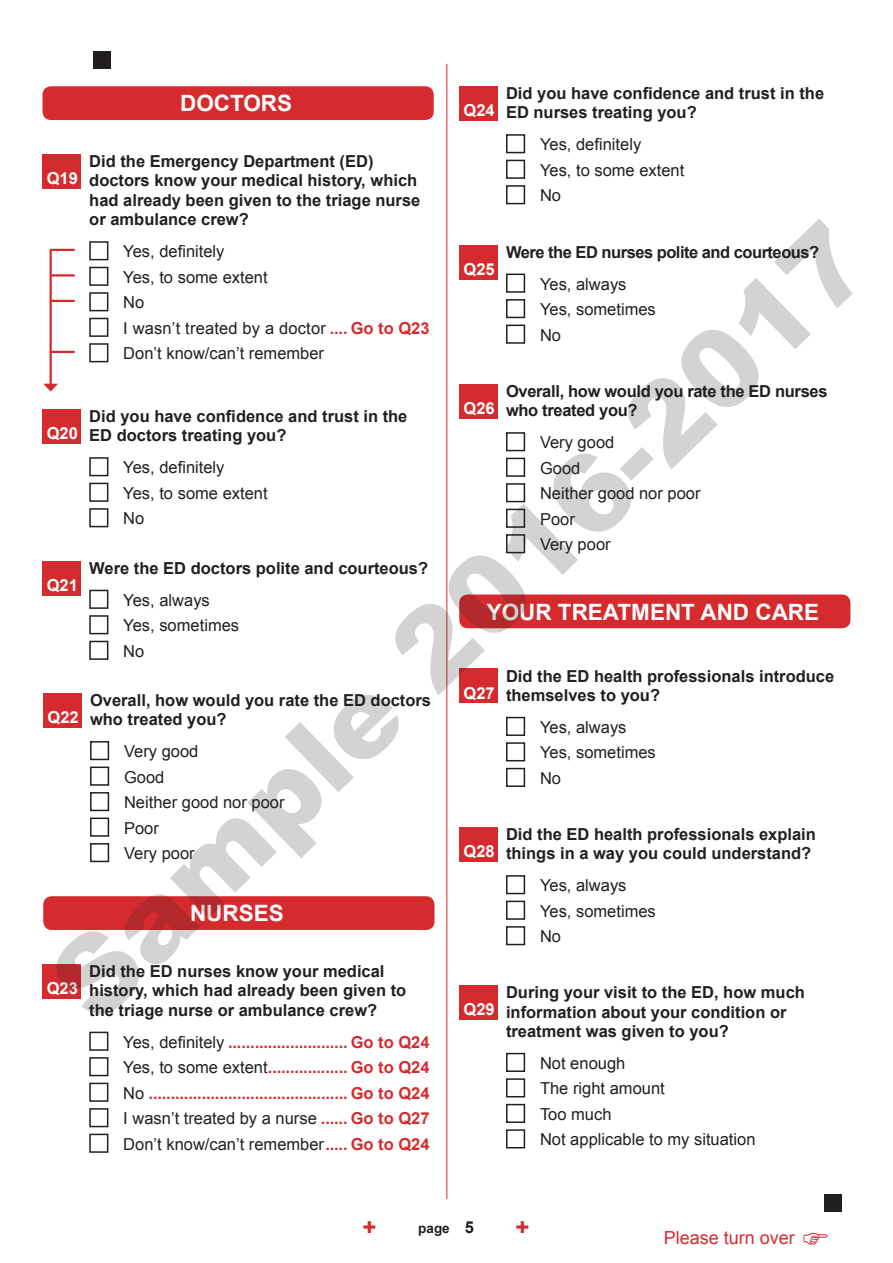
<style>
.page{position:relative;width:893px;height:1263px;background:#fff}
.page>*{position:absolute;margin:0;border:0;box-sizing:border-box;transform-origin:0 0}
.t1{font:900 108px "Arial";color:#231f20}
.t2{font:700 22.5px "Arial";color:#fff}
.t3{font:18px "Arial";color:#d52b2e}
.t4{font:700 16.5px/19.5px "Arial";color:#231f20}
.t5{font:16.5px/25.5px "Arial";color:#231f20}
.t6{font:700 16.5px/25.5px "Arial";color:#d52b2e;text-align:justify}
.t7{font:700 16.5px/19.5px "Arial";letter-spacing:-.02em;color:#231f20}
.t8{font:700 16.5px "Arial";letter-spacing:-.03em;color:#231f20}
.t9{font:700 16.5px "Arial";color:#fff}
.t10{font:700 13.5px "Arial";color:#231f20}
.s1{font-weight:700;color:#d52b2e}
.s2{font-weight:400;color:#231f20}
.s3{font-size:16.5px}
</style>
<div class="page">
<div style="left:825px;top:1195px;width:17px;height:17px;background:#231f20"></div>
<div style="left:94px;top:51px;width:17px;height:17px;background:#231f20"></div>
<hr style="left:446px;top:64px;width:1px;height:1135px;background:#d52b2e">
<div style="left:43px;top:409px;width:38px;height:34px;background:#d52b2e"></div>
<div style="left:89px;top:457px;width:19px;height:19px;border:2px solid #231f20"></div>
<div style="left:89px;top:483px;width:19px;height:19px;border:2px solid #231f20"></div>
<div style="left:89px;top:508px;width:19px;height:19px;border:2px solid #231f20"></div>
<div style="left:459px;top:86px;width:38px;height:34px;background:#d52b2e"></div>
<div style="left:506px;top:134px;width:19px;height:19px;border:2px solid #231f20"></div>
<div style="left:506px;top:160px;width:19px;height:19px;border:2px solid #231f20"></div>
<div style="left:506px;top:185px;width:19px;height:19px;border:2px solid #231f20"></div>
<div style="left:43px;top:693px;width:39px;height:34px;background:#d52b2e"></div>
<div style="left:90px;top:741px;width:19px;height:19px;border:2px solid #231f20"></div>
<div style="left:90px;top:766px;width:19px;height:20px;border:2px solid #231f20"></div>
<div style="left:90px;top:792px;width:19px;height:19px;border:2px solid #231f20"></div>
<div style="left:90px;top:817px;width:19px;height:20px;border:2px solid #231f20"></div>
<div style="left:90px;top:843px;width:19px;height:19px;border:2px solid #231f20"></div>
<div style="left:459px;top:384px;width:38px;height:34px;background:#d52b2e"></div>
<div style="left:506px;top:432px;width:19px;height:19px;border:2px solid #231f20"></div>
<div style="left:506px;top:458px;width:19px;height:19px;border:2px solid #231f20"></div>
<div style="left:506px;top:483px;width:19px;height:19px;border:2px solid #231f20"></div>
<div style="left:506px;top:509px;width:19px;height:19px;border:2px solid #231f20"></div>
<div style="left:506px;top:534px;width:19px;height:19px;border:2px solid #231f20"></div>
<div style="left:43px;top:561px;width:38px;height:34px;background:#d52b2e"></div>
<div style="left:89px;top:590px;width:19px;height:19px;border:2px solid #231f20"></div>
<div style="left:89px;top:615px;width:19px;height:19px;border:2px solid #231f20"></div>
<div style="left:89px;top:641px;width:19px;height:19px;border:2px solid #231f20"></div>
<div style="left:459px;top:245px;width:38px;height:34px;background:#d52b2e"></div>
<div style="left:506px;top:274px;width:19px;height:19px;border:2px solid #231f20"></div>
<div style="left:506px;top:299px;width:19px;height:19px;border:2px solid #231f20"></div>
<div style="left:506px;top:325px;width:19px;height:19px;border:2px solid #231f20"></div>
<div style="left:43px;top:154px;width:38px;height:34px;background:#d52b2e"></div>
<div style="left:89px;top:241px;width:19px;height:19px;border:2px solid #231f20"></div>
<div style="left:89px;top:267px;width:19px;height:19px;border:2px solid #231f20"></div>
<div style="left:89px;top:292px;width:19px;height:19px;border:2px solid #231f20"></div>
<div style="left:89px;top:318px;width:19px;height:19px;border:2px solid #231f20"></div>
<div style="left:89px;top:343px;width:19px;height:19px;border:2px solid #231f20"></div>
<div style="left:43px;top:964px;width:38px;height:34px;background:#d52b2e"></div>
<div style="left:89px;top:1032px;width:19px;height:19px;border:2px solid #231f20"></div>
<div style="left:89px;top:1057px;width:19px;height:19px;border:2px solid #231f20"></div>
<div style="left:89px;top:1083px;width:19px;height:19px;border:2px solid #231f20"></div>
<div style="left:89px;top:1108px;width:19px;height:19px;border:2px solid #231f20"></div>
<div style="left:89px;top:1134px;width:19px;height:19px;border:2px solid #231f20"></div>
<div style="left:43px;top:86px;width:391px;height:34px;background:#d52b2e;border-radius:9px"></div>
<div style="left:43px;top:896px;width:391px;height:34px;background:#d52b2e;border-radius:9px"></div>
<div style="left:459px;top:669px;width:38px;height:34px;background:#d52b2e"></div>
<div style="left:506px;top:717px;width:19px;height:19px;border:2px solid #231f20"></div>
<div style="left:506px;top:742px;width:19px;height:19px;border:2px solid #231f20"></div>
<div style="left:506px;top:768px;width:19px;height:19px;border:2px solid #231f20"></div>
<div style="left:459px;top:827px;width:38px;height:34px;background:#d52b2e"></div>
<div style="left:506px;top:875px;width:19px;height:19px;border:2px solid #231f20"></div>
<div style="left:506px;top:901px;width:19px;height:19px;border:2px solid #231f20"></div>
<div style="left:506px;top:926px;width:19px;height:19px;border:2px solid #231f20"></div>
<div style="left:459px;top:985px;width:38px;height:34px;background:#d52b2e"></div>
<div style="left:506px;top:1053px;width:19px;height:19px;border:2px solid #231f20"></div>
<div style="left:506px;top:1078px;width:19px;height:19px;border:2px solid #231f20"></div>
<div style="left:506px;top:1104px;width:19px;height:19px;border:2px solid #231f20"></div>
<div style="left:506px;top:1129px;width:19px;height:19px;border:2px solid #231f20"></div>
<div style="left:459px;top:594px;width:391px;height:34px;background:#d52b2e;border-radius:9px"></div>
<hr style="left:50px;top:249px;width:25px;height:2px;background:#d52b2e">
<hr style="left:50px;top:274px;width:25px;height:2px;background:#d52b2e">
<hr style="left:50px;top:300px;width:25px;height:2px;background:#d52b2e">
<hr style="left:50px;top:351px;width:25px;height:2px;background:#d52b2e">
<hr style="left:50px;top:250px;width:2px;height:135px;background:#d52b2e">
<svg style="left:43px;top:384px;width:15px;height:8px"></svg>
<p class="t4" style="left:506px;top:83px;width:320px">Did you have confidence and trust in the<br>ED nurses treating you?</p>
<p class="t5" style="left:540px;top:132px;width:146px">Yes, definitely<br>Yes, to some extent<br>No</p>
<h2 class="t2" style="left:180px;top:91px;width:114px">DOCTORS</h2>
<p class="t9" style="left:463px;top:101px;width:33px">Q24</p>
<p class="t4" style="left:89px;top:151px;width:333px">Did the Emergency Department (ED) doctors know your medical history, which had already been given to the triage nurse or ambulance crew?</p>
<p class="t5" style="left:123px;top:239px;width:308px">Yes, definitely<br>Yes, to some extent<br>No<br>I wasn’t treated by a doctor <span class="s1">.... Go to Q23<br></span>Don’t know/can’t remember</p>
<p class="t9" style="left:47px;top:169px;width:33px">Q19</p>
<h1 class="t1" style="left:14px;top:942px;width:1088px;rotate:-44deg">Sample 2016-2017</h1>
<p class="t8" style="left:506px;top:243px;width:315px">Were the ED nurses polite and courteous?</p>
<p class="t5" style="left:540px;top:271px;width:117px">Yes, always<br>Yes, sometimes<br>No</p>
<p class="t9" style="left:463px;top:260px;width:33px">Q25</p>
<p class="t7" style="left:506px;top:381px;width:323px">Overall, how would you rate the ED nurses who treated you?</p>
<p class="t5" style="left:540px;top:430px;width:162px">Very good<br>Good<br>Neither good nor poor<br>Poor<br>Very poor</p>
<p class="t9" style="left:463px;top:399px;width:33px">Q26</p>
<p class="t4" style="left:89px;top:406px;width:320px">Did you have confidence and trust in the<br>ED doctors treating you?</p>
<p class="t5" style="left:123px;top:455px;width:146px">Yes, definitely<br>Yes, to some extent<br>No</p>
<p class="t9" style="left:47px;top:424px;width:33px">Q20</p>
<p class="t4" style="left:89px;top:558px;width:340px">Were the ED doctors polite and courteous?</p>
<p class="t5" style="left:123px;top:587px;width:117px">Yes, always<br>Yes, sometimes<br>No</p>
<p class="t9" style="left:47px;top:576px;width:33px">Q21</p>
<h2 class="t2" style="left:487px;top:599px;width:334px">YOUR TREATMENT AND CARE</h2>
<p class="t4" style="left:506px;top:666px;width:330px">Did the ED health professionals introduce themselves to you?</p>
<p class="t5" style="left:540px;top:714px;width:117px">Yes, always<br>Yes, sometimes<br>No</p>
<p class="t9" style="left:463px;top:684px;width:33px">Q27</p>
<p class="t4" style="left:90px;top:690px;width:343px">Overall, how would you rate the ED doctors who treated you?</p>
<p class="t5" style="left:124px;top:739px;width:162px">Very good<br>Good<br>Neither good nor poor<br>Poor<br>Very poor</p>
<p class="t9" style="left:48px;top:708px;width:33px">Q22</p>
<p class="t4" style="left:506px;top:824px;width:311px">Did the ED health professionals explain things in a way you could understand?</p>
<p class="t5" style="left:540px;top:873px;width:117px">Yes, always<br>Yes, sometimes<br>No</p>
<p class="t9" style="left:463px;top:842px;width:33px">Q28</p>
<h2 class="t2" style="left:190px;top:901px;width:95px">NURSES</h2>
<p class="t4" style="left:89px;top:961px;width:318px">Did the ED nurses know your medical history, which had already been given to the triage nurse or ambulance crew?</p>
<p class="t6" style="left:123px;top:1029px;width:308px"><span class="s2">Yes, definitely</span> ........................... Go to Q24<br><span class="s2">Yes, to some extent</span>.................. Go to Q24<br><span class="s2">No</span> ............................................. Go to Q24<br><span class="s2">I wasn’t treated by a nurse</span> ...... Go to Q27<br><span class="s2">Don’t know/can’t remember</span>..... Go to Q24</p>
<p class="t9" style="left:47px;top:979px;width:33px">Q23</p>
<p class="t4" style="left:506px;top:982px;width:300px">During your visit to the ED, how much information about your condition or treatment was given to you?</p>
<p class="t5" style="left:540px;top:1050px;width:217px">Not enough<br>The right amount<br>Too much<br>Not applicable to my situation</p>
<p class="t9" style="left:463px;top:1000px;width:33px">Q29</p>
<p class="t10" style="left:418px;top:1220px;width:57px">page <span class="s3">5</span></p>
<p class="t3" style="left:664px;top:1227px;width:133px">Please turn over</p>
</div>
